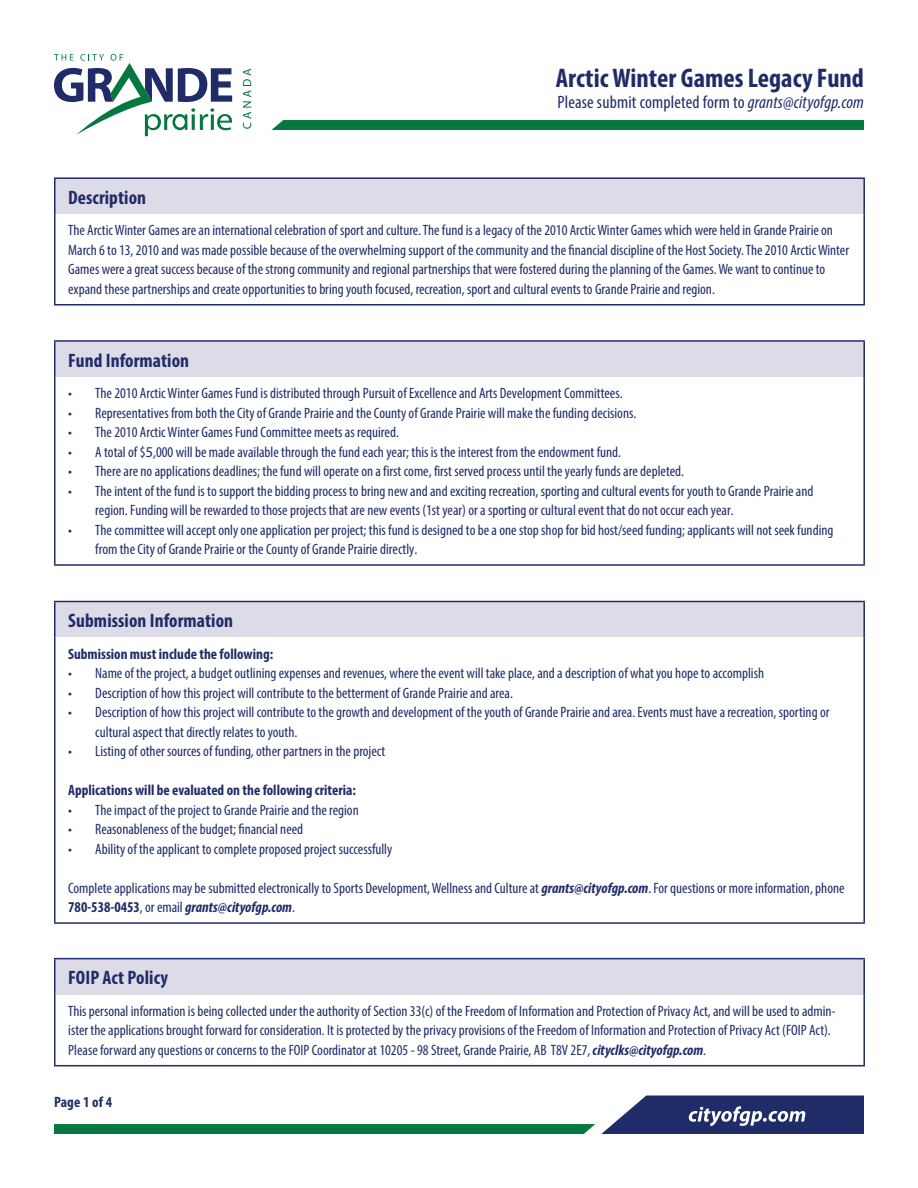
<style>
.page{position:relative;width:918px;height:1188px;background:#fff}
.page>*{position:absolute;margin:0;border:0;box-sizing:border-box;transform-origin:0 0}
.t1{font:700 condensed 27px "Myriad Pro";color:#202c67}
.Form_Heading_Dark{font:700 condensed 19.5px "Myriad Pro";letter-spacing:.005em;color:#202c67}
.t2{font:condensed 18px "Myriad Pro";letter-spacing:.01em;color:#202c67}
.Small_Text_-_Left{font:condensed 15px/19.5px "Myriad Pro";color:#202c67}
.Small_Text_-_Left-2{font:700 condensed 15px "Myriad Pro";color:#202c67}
.Page_Number{font:700 condensed 15px "Myriad Pro";letter-spacing:.01em;color:#202c67}
.s1{font-style:italic}
.s2{font-stretch:normal}
.s3{font-weight:700;font-style:italic}
.s4{font-weight:700}
</style>
<div class="page">
<svg style="left:243px;top:69px;width:8px;height:60px"></svg>
<svg style="left:54px;top:54px;width:178px;height:82px"></svg>
<div style="left:271px;top:120px;width:593px;height:10px;background:#04783f"></div>
<svg style="left:601px;top:1095px;width:263px;height:39px;background:#465080"></svg>
<svg style="left:54px;top:1124px;width:541px;height:10px;background:#077941"></svg>
<div style="left:55px;top:178px;width:809px;height:36px;background:#dcdbe7"></div>
<hr style="left:54px;top:214px;width:2px;height:90px;background:#202c67">
<hr style="left:863px;top:214px;width:2px;height:90px;background:#202c67">
<hr style="left:54px;top:304px;width:811px;height:2px;background:#202c67">
<hr style="left:54px;top:177px;width:811px;height:2px;background:#202c67">
<hr style="left:54px;top:179px;width:2px;height:35px;background:#202c67">
<hr style="left:863px;top:179px;width:2px;height:35px;background:#202c67">
<div style="left:55px;top:341px;width:809px;height:36px;background:#dcdbe7"></div>
<hr style="left:54px;top:377px;width:2px;height:187px;background:#202c67">
<hr style="left:863px;top:377px;width:2px;height:187px;background:#202c67">
<hr style="left:54px;top:564px;width:811px;height:2px;background:#202c67">
<hr style="left:54px;top:340px;width:811px;height:2px;background:#202c67">
<hr style="left:54px;top:342px;width:2px;height:35px;background:#202c67">
<hr style="left:863px;top:342px;width:2px;height:35px;background:#202c67">
<div style="left:55px;top:602px;width:809px;height:35px;background:#dcdbe7"></div>
<hr style="left:54px;top:637px;width:2px;height:285px;background:#202c67">
<hr style="left:863px;top:637px;width:2px;height:285px;background:#202c67">
<hr style="left:54px;top:922px;width:811px;height:2px;background:#202c67">
<hr style="left:54px;top:601px;width:811px;height:1px;background:#202c67">
<hr style="left:54px;top:602px;width:2px;height:35px;background:#202c67">
<hr style="left:863px;top:602px;width:2px;height:35px;background:#202c67">
<div style="left:55px;top:959px;width:809px;height:36px;background:#dcdbe7"></div>
<hr style="left:54px;top:995px;width:2px;height:70px;background:#202c67">
<hr style="left:863px;top:995px;width:2px;height:70px;background:#202c67">
<hr style="left:54px;top:1065px;width:811px;height:1px;background:#202c67">
<hr style="left:54px;top:958px;width:811px;height:1px;background:#202c67">
<hr style="left:54px;top:959px;width:2px;height:36px;background:#202c67">
<hr style="left:863px;top:959px;width:2px;height:36px;background:#202c67">
<p class="t1" style="left:556px;top:61px;width:310px">Arctic Winter Games Legacy Fund</p>
<p class="t2" style="left:557px;top:91px;width:308px">Please submit completed form to <span class="s1">grants@cityofgp.com</span></p>
<p class="Form_Heading_Dark" style="left:68px;top:185px;width:79px">Description</p>
<p class="Small_Text_-_Left" style="left:68px;top:221px;width:782px">The Arctic Winter Games are an international celebration of sport and culture. The fund is a legacy of the 2010 Arctic Winter Games which were held in Grande Prairie on March 6 to 13, 2010 and was made possible because of the overwhelming support of the community and the financial discipline of the Host Society. The 2010 Arctic Winter Games were a great success because of the strong community and regional partnerships that were fostered during the planning of the Games. We want to continue to expand these partnerships and create opportunities to bring youth focused, recreation, sport and cultural events to Grande Prairie and region.</p>
<p class="Form_Heading_Dark" style="left:68px;top:348px;width:122px">Fund Information</p>
<p class="Small_Text_-_Left" style="left:68px;top:383px;width:556px">• The 2010 Arctic Winter Games Fund is distributed through Pursuit of Excellence and Arts Development Committees.</p>
<p class="Small_Text_-_Left" style="left:68px;top:403px;width:570px">• Representatives from both the City of Grande Prairie and the County of Grande Prairie will make the funding decisions.</p>
<p class="Small_Text_-_Left" style="left:68px;top:422px;width:332px">• The 2010 Arctic Winter Games Fund Committee meets as required.</p>
<p class="Small_Text_-_Left" style="left:68px;top:442px;width:554px">• A total of $<span class="s2">5</span>,000 will be made available through the fund each year; this is the interest from the endowment fund.</p>
<p class="Small_Text_-_Left" style="left:68px;top:461px;width:617px">• There are no applications deadlines; the fund will operate on a first come, first served process until the yearly funds are depleted.</p>
<p class="Small_Text_-_Left" style="left:95px;top:481px;width:720px;text-indent:-27px">• The intent of the fund is to support the bidding process to bring new and and exciting recreation, sporting and cultural events for youth to Grande Prairie and region. Funding will be rewarded to those projects that are new events (1st year) or a sporting or cultural event that do not occur each year.</p>
<p class="Small_Text_-_Left" style="left:95px;top:520px;width:740px;text-indent:-27px">• The committee will accept only one application per project; this fund is designed to be a one stop shop for bid host/seed funding; applicants will not seek funding from the City of Grande Prairie or the County of Grande Prairie directly.</p>
<p class="Form_Heading_Dark" style="left:68px;top:608px;width:166px">Submission Information</p>
<p class="Small_Text_-_Left-2" style="left:68px;top:644px;width:207px">Submission must include the following:</p>
<p class="Small_Text_-_Left" style="left:68px;top:663px;width:697px">• Name of the project, a budget outlining expenses and revenues, where the event will take place, and a description of what you hope to accomplish</p>
<p class="Small_Text_-_Left" style="left:68px;top:683px;width:446px">• Description of how this project will contribute to the betterment of Grande Prairie and area.</p>
<p class="Small_Text_-_Left" style="left:95px;top:702px;width:736px;text-indent:-27px">• Description of how this project will contribute to the growth and development of the youth of Grande Prairie and area. Events must have a recreation, sporting or cultural aspect that directly relates to youth.</p>
<p class="Small_Text_-_Left" style="left:68px;top:741px;width:319px">• Listing of other sources of funding, other partners in the project</p>
<p class="Small_Text_-_Left-2" style="left:68px;top:781px;width:289px">Applications will be evaluated on the following criteria:</p>
<p class="Small_Text_-_Left" style="left:68px;top:800px;width:292px">• The impact of the project to Grande Prairie and the region</p>
<p class="Small_Text_-_Left" style="left:68px;top:819px;width:236px">• Reasonableness of the budget; financial need</p>
<p class="Small_Text_-_Left" style="left:68px;top:839px;width:326px">• Ability of the applicant to complete proposed project successfully</p>
<p class="Small_Text_-_Left" style="left:68px;top:878px;width:778px">Complete applications may be submitted electronically to Sports Development, Wellness and Culture at <span class="s3">grants@cityofgp.com</span>. For questions or more information, phone<br><span class="s4">780-538-0453</span>, or email <span class="s3">grants@cityofgp.com</span>.</p>
<p class="Form_Heading_Dark" style="left:68px;top:966px;width:101px">FOIP Act Policy</p>
<p class="Small_Text_-_Left" style="left:68px;top:1001px;width:769px">This personal information is being collected under the authority of Section 33(c) of the Freedom of Information and Protection of Privacy Act, and will be used to admin&shy;ister the applications brought forward for consideration. It is protected by the privacy provisions of the Freedom of Information and Protection of Privacy Act (FOIP Act).<br>Please forward any questions or concerns to the FOIP Coordinator at 10205 - 98 Street, Grande Prairie, AB T8V 2E7, <span class="s3">cityclks@cityofgp.com</span>.</p>
<p class="Page_Number" style="left:54px;top:1092px;width:60px">Page 1 of 4</p>
</div>
